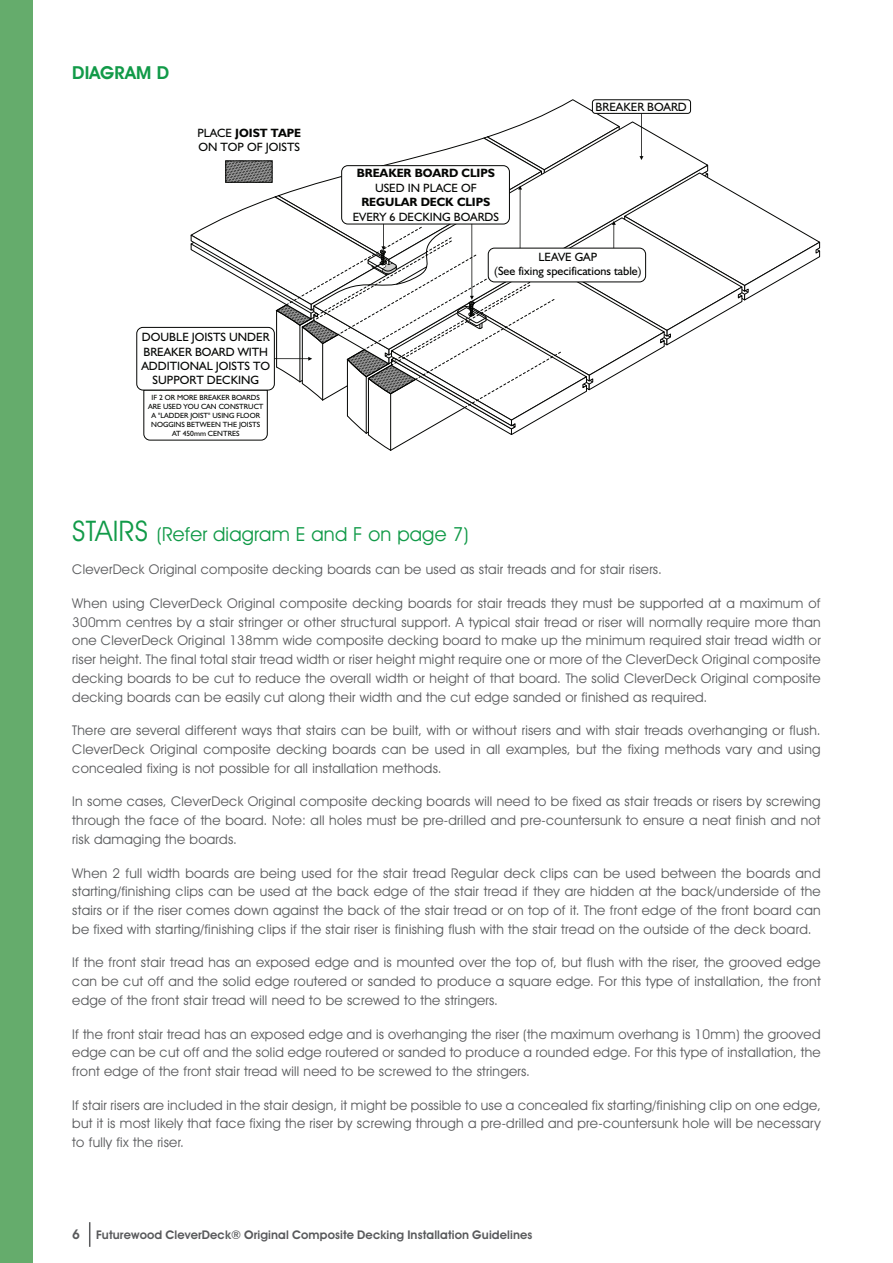
<style>
.page{position:relative;width:893px;height:1263px;background:#fff}
.page>*{position:absolute;margin:0;border:0;box-sizing:border-box;transform-origin:0 0}
.t1{font:28.5px "Avant Garde IT Cby BT";color:#119a48}
.t2{font:19.5px "Avant Garde IT Cby BT";letter-spacing:.01em;color:#119a48}
.t3{font:600 18px "Avant Garde IT Cby BT";letter-spacing:.01em;color:#119a48}
.t4{font:13.5px/18.8px "Avant Garde IT Cby BT";letter-spacing:.02em;color:#595a5c;text-align:justify}
.t5{font:12px/14.4px "Humanist 521 BT";color:#040503;text-align:center}
.t6{font:600 12px "Avant Garde IT Cby BT";letter-spacing:.01em;color:#595a5c}
.t7{font:700 12px "Humanist 521 BT";color:#040503}
.t8{font:7.5px/9px "Humanist 521 BT";color:#040503;text-align:center}
.s1{font-weight:700}
.s2{font-size:13.5px}
</style>
<div class="page">
<svg style="left:143px;top:99px;width:677px;height:352px"></svg>
<div style="left:0;top:0;width:33px;height:1263px;background:#65ac6c"></div>
<svg style="left:89px;top:1222px;width:1px;height:25px"></svg>
<h3 class="t3" style="left:72px;top:61px;width:98px">diagram D</h3>
<p class="t5" style="left:197px;top:127px;width:105px;text-align:left">PLACE <span class="s1">JOIST TAPE<br></span>ON TOP OF JOISTS</p>
<p class="t5" style="left:141px;top:331px;width:130px">DOUBLE JOISTS UNDER<br>BREAKER BOARD WITH<br>ADDITIONAL JOISTS TO<br>SUPPORT DECKING</p>
<p class="t8" style="left:148px;top:394px;width:117px">IF 2 OR MORE BREAKER BOARDS<br>ARE USED YOU CAN CONSTRUCT<br>A "LADDER JOIST" USING FLOOR<br>NOGGINS BETWEEN THE JOISTS<br>AT 450mm CENTRES</p>
<p class="t7" style="left:357px;top:169px;width:140px">BREAKER BOARD CLIPS</p>
<p class="t7" style="left:361px;top:198px;width:131px">REGULAR DECK CLIPS</p>
<p class="t5" style="left:375px;top:182px;width:103px">USED IN PLACE OF</p>
<p class="t5" style="left:353px;top:211px;width:148px">EVERY 6 DECKING BOARDS</p>
<p class="t5" style="left:596px;top:101px;width:93px">BREAKER BOARD</p>
<p class="t5" style="left:494px;top:251px;width:149px">LEAVE GAP<br>(See fixing specifications table)</p>
<h1 class="t1" style="left:72px;top:513px;width:27px">Stairs</h1>
<h2 class="t2" style="left:157px;top:522px;width:313px">(Refer diagram E and F on page 7)</h2>
<p class="t4" style="left:72px;top:560px;width:591px">CleverDeck Original composite decking boards can be used as stair treads and for stair risers.</p>
<p class="t4" style="left:72px;top:593px;width:750px">When using CleverDeck Original composite decking boards for stair treads they must be supported at a maximum of 300mm centres by a stair stringer or other structural support. A typical stair tread or riser will normally require more than one CleverDeck Original 138mm wide composite decking board to make up the minimum required stair tread width or riser height. The final total stair tread width or riser height might require one or more of the CleverDeck Original composite decking boards to be cut to reduce the overall width or height of that board. The solid CleverDeck Original composite decking boards can be easily cut along their width and the cut edge sanded or finished as required.</p>
<p class="t4" style="left:72px;top:721px;width:750px">There are several different ways that stairs can be built, with or without risers and with stair treads overhanging or flush.<br>CleverDeck Original composite decking boards can be used in all examples, but the fixing methods vary and using concealed fixing is not possible for all installation methods.</p>
<p class="t4" style="left:72px;top:792px;width:750px">In some cases, CleverDeck Original composite decking boards will need to be fixed as stair treads or risers by screwing through the face of the board. Note: all holes must be pre-drilled and pre-countersunk to ensure a neat finish and not risk damaging the boards.</p>
<p class="t4" style="left:72px;top:863px;width:750px">When 2 full width boards are being used for the stair tread Regular deck clips can be used between the boards and starting/finishing clips can be used at the back edge of the stair tread if they are hidden at the back/underside of the stairs or if the riser comes down against the back of the stair tread or on top of it. The front edge of the front board can be fixed with starting/finishing clips if the stair riser is finishing flush with the stair tread on the outside of the deck board.</p>
<p class="t4" style="left:72px;top:953px;width:750px">If the front stair tread has an exposed edge and is mounted over the top of, but flush with the riser, the grooved edge can be cut off and the solid edge routered or sanded to produce a square edge. For this type of installation, the front edge of the front stair tread will need to be screwed to the stringers.</p>
<p class="t4" style="left:72px;top:1024px;width:750px">If the front stair tread has an exposed edge and is overhanging the riser (the maximum overhang is 10mm) the grooved edge can be cut off and the solid edge routered or sanded to produce a rounded edge. For this type of installation, the front edge of the front stair tread will need to be screwed to the stringers.</p>
<p class="t4" style="left:72px;top:1095px;width:750px">If stair risers are included in the stair design, it might be possible to use a concealed fix starting/finishing clip on one edge, but it is most likely that face fixing the riser by screwing through a pre-drilled and pre-countersunk hole will be necessary to fully fix the riser.</p>
<p class="t6" style="left:72px;top:1228px;width:462px"><span class="s2">6</span> Futurewood CleverDeck® Original Composite Decking Installation Guidelines</p>
</div>
